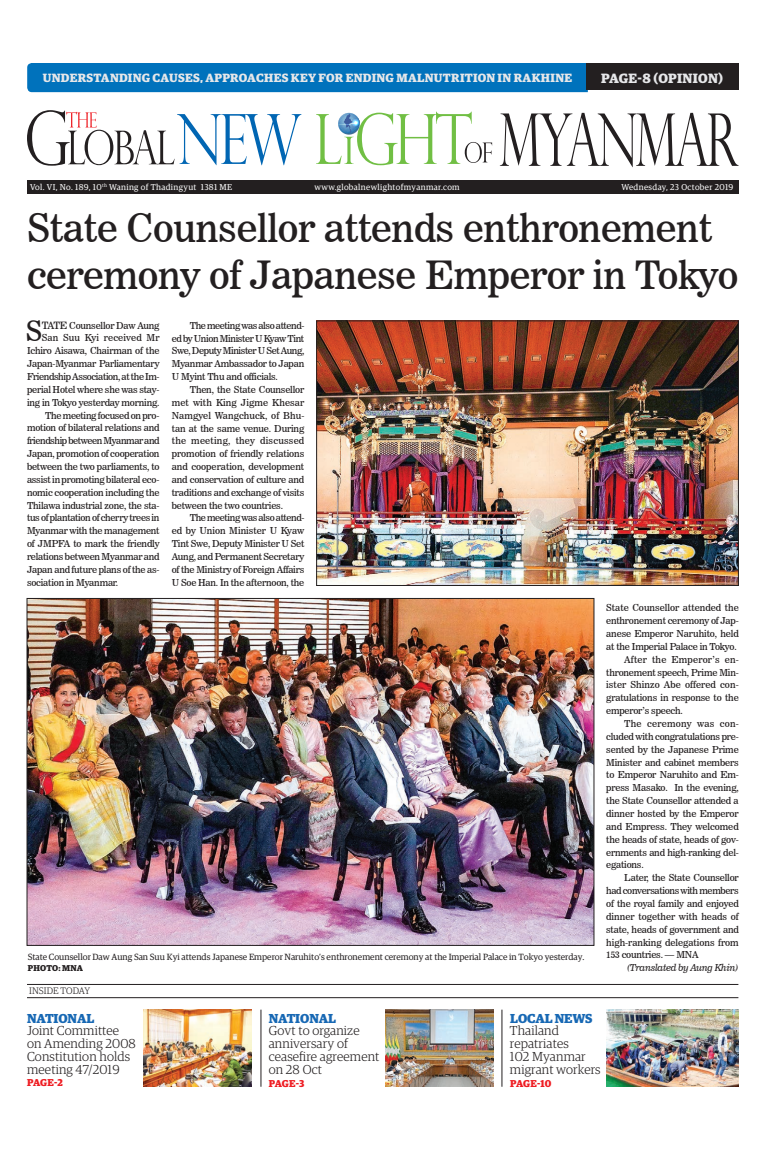
<style>
.page{position:relative;width:773px;height:1152px;background:#fff}
.page>*{position:absolute;margin:0;border:0;box-sizing:border-box;transform-origin:0 0}
.t1{font:38.8px/46.5px "News 706 BT Roman C";letter-spacing:-.01em;color:#231f20}
.t2{font:27.6px "News 706 BT Roman C";color:#231f20}
.t3{font:700 13.5px "Guardian Egyp";letter-spacing:.02em;color:#e6e7e9}
.t4{font:300 13px/12.8px "Guardian Egyp";letter-spacing:.01em;color:#231f20}
.t5{font:700 13px "Guardian Egyp";letter-spacing:-.005em;color:#1768b4}
.t6{font:700 12px "Guardian Egyp";letter-spacing:.025em;color:#e6e7e9}
.t7{font:700 10px "Guardian Egyp";letter-spacing:-.01em;color:#ee1d23}
.t8{font:9.5px/12.9px "News 706 BT Roman C";letter-spacing:-.02em;color:#231f20;text-align:justify}
.t9{font:9.5px "News 706 BT Roman C";color:#231f20}
.t10{font:9.5px "News 706 BT Roman C";letter-spacing:.02em;color:#231f20}
.t11{font:9.5px "News 706 BT Roman C";letter-spacing:-.04em;color:#231f20}
.t12{font:9.5px "News 706 BT Roman C";letter-spacing:-.045em;color:#231f20}
.t13{font:9.5px "News 706 BT Roman C";letter-spacing:.005em;color:#231f20}
.t14{font:9.5px "News 706 BT Italic C";letter-spacing:-.02em;color:#231f20}
.t15{font:9.5px "News 706 BT Roman C";letter-spacing:.015em;color:#231f20}
.t16{font:300 9.5px "Guardian Egyp";letter-spacing:.01em;color:#231f20}
.t17{font:9px "Guardian Egyp";color:#231f20}
.t18{font:8.5px "Guardian Egyp";letter-spacing:.04em;color:#fff}
.t19{font:700 8.5px "Guardian Egyp";letter-spacing:.02em;color:#231f20}
.s1{font-size:10px}
</style>
<div class="page">
<div style="left:27px;top:63px;width:561px;height:29px;background:#0072bc"></div>
<div style="left:586px;top:63px;width:152px;height:27px;background:#231f20"></div>
<div style="left:27px;top:180px;width:711px;height:14px;background:#231f20"></div>
<svg style="left:27px;top:110px;width:274px;height:56px"></svg>
<svg style="left:500px;top:113px;width:238px;height:54px"></svg>
<svg style="left:316px;top:112px;width:176px;height:53px"></svg>
<hr style="left:27px;top:998px;width:711px;height:1px;background:#231f20">
<hr style="left:501px;top:1010px;width:1px;height:77px;background:#231f20">
<hr style="left:261px;top:1010px;width:1px;height:77px;background:#231f20">
<hr style="left:27px;top:984px;width:711px;height:1px;background:#231f20">
<img style="left:318px;top:323px;width:418px;height:261px">
<div style="left:316px;top:321px;width:422px;height:265px;border:1px solid #231f20"></div>
<img style="left:29px;top:600px;width:563px;height:344px">
<img style="left:143px;top:1010px;width:108px;height:77px">
<img style="left:385px;top:1010px;width:108px;height:77px">
<img style="left:606px;top:1010px;width:132px;height:77px">
<p class="t6" style="left:43px;top:69px;width:531px">UNDERSTANDING CAUSES, APPROACHES KEY FOR ENDING MALNUTRITION IN RAKHINE</p>
<h3 class="t3" style="left:601px;top:68px;width:123px">PAGE-8 (OPINION)</h3>
<p class="t18" style="left:30px;top:181px;width:204px">Vol. VI, No. 189, 10<sup>th</sup> Waning of Thadingyut 1381 ME</p>
<p class="t18" style="left:314px;top:181px;width:147px">www.globalnewlightofmyanmar.com</p>
<p class="t18" style="left:621px;top:181px;width:113px">Wednesday, 23 October 2019</p>
<h1 class="t1" style="left:27px;top:205px;width:713px">State Counsellor attends enthronement ceremony of Japanese Emperor in Tokyo</h1>
<h2 class="t2" style="left:26px;top:315px;width:18px">S</h2>
<p class="t8" style="left:42px;top:319px;width:119px"><span class="s1">TATE</span> Counsellor Daw Aung</p>
<p class="t15" style="left:42px;top:332px;width:119px">San Suu Kyi received Mr</p>
<p class="t8" style="left:27px;top:344px;width:134px">Ichiro Aisawa, Chairman of the</p>
<p class="t8" style="left:27px;top:357px;width:134px">Japan-Myanmar Parliamentary</p>
<p class="t11" style="left:27px;top:371px;width:134px">Friendship Association, at the Im-</p>
<p class="t8" style="left:27px;top:383px;width:134px">perial Hotel where she was stay-</p>
<p class="t8" style="left:27px;top:396px;width:134px">ing in Tokyo yesterday morning.</p>
<p class="t8" style="left:45px;top:409px;width:116px">The meeting focused on pro-</p>
<p class="t8" style="left:27px;top:422px;width:134px">motion of bilateral relations and</p>
<p class="t12" style="left:27px;top:435px;width:134px">friendship between Myanmar and</p>
<p class="t8" style="left:27px;top:447px;width:134px">Japan, promotion of cooperation</p>
<p class="t8" style="left:27px;top:460px;width:134px">between the two parliaments, to</p>
<p class="t8" style="left:27px;top:473px;width:134px">assist in promoting bilateral eco-</p>
<p class="t8" style="left:27px;top:486px;width:134px">nomic cooperation including the</p>
<p class="t8" style="left:27px;top:499px;width:134px">Thilawa industrial zone, the sta-</p>
<p class="t8" style="left:27px;top:512px;width:134px">tus of plantation of cherry trees in</p>
<p class="t8" style="left:27px;top:524px;width:134px">Myanmar with the management</p>
<p class="t8" style="left:27px;top:537px;width:134px">of JMPFA to mark the friendly</p>
<p class="t8" style="left:27px;top:550px;width:134px">relations between Myanmar and</p>
<p class="t8" style="left:27px;top:563px;width:134px">Japan and future plans of the as-</p>
<p class="t8" style="left:27px;top:576px;width:93px">sociation in Myanmar.</p>
<p class="t8" style="left:172px;top:319px;width:134px;text-indent:18px">The meeting was also attend&shy;ed by Union Minister U Kyaw Tint Swe, Deputy Minister U Set Aung, Myanmar Ambassador to Japan U Myint Thu and officials.</p>
<p class="t8" style="left:172px;top:383px;width:134px;text-indent:18px">Then, the State Counsellor met with King Jigme Khesar Namgyel Wangchuck, of Bhu&shy;tan at the same venue. During the meeting, they discussed promotion of friendly relations and cooperation, development and conservation of culture and traditions and exchange of visits between the two countries.</p>
<p class="t8" style="left:172px;top:512px;width:134px;text-indent:18px">The meeting was also attend&shy;ed by Union Minister U Kyaw Tint Swe, Deputy Minister U Set Aung, and Permanent Secretary of the Ministry of Foreign Affairs U Soe Han. In the afternoon, the</p>
<p class="t17" style="left:28px;top:951px;width:558px">State Counsellor Daw Aung San Suu Kyi attends Japanese Emperor Naruhito’s enthronement ceremony at the Imperial Palace in Tokyo yesterday.</p>
<p class="t19" style="left:28px;top:961px;width:57px">PHOTO: MNA</p>
<p class="t9" style="left:606px;top:602px;width:134px">State Counsellor attended the</p>
<p class="t8" style="left:606px;top:614px;width:134px">enthronement ceremony of Jap-</p>
<p class="t8" style="left:606px;top:627px;width:134px">anese Emperor Naruhito, held</p>
<p class="t8" style="left:606px;top:640px;width:132px">at the Imperial Palace in Tokyo.</p>
<p class="t10" style="left:624px;top:654px;width:116px">After the Emperor’s en-</p>
<p class="t8" style="left:606px;top:666px;width:134px">thronement speech, Prime Min-</p>
<p class="t13" style="left:606px;top:679px;width:134px">ister Shinzo Abe offered con-</p>
<p class="t8" style="left:606px;top:691px;width:134px">gratulations in response to the</p>
<p class="t8" style="left:606px;top:704px;width:78px">emperor’s speech.</p>
<p class="t10" style="left:624px;top:718px;width:116px">The ceremony was con-</p>
<p class="t8" style="left:606px;top:730px;width:134px">cluded with congratulations pre-</p>
<p class="t8" style="left:606px;top:743px;width:134px">sented by the Japanese Prime</p>
<p class="t8" style="left:606px;top:756px;width:134px">Minister and cabinet members</p>
<p class="t8" style="left:606px;top:769px;width:134px">to Emperor Naruhito and Em-</p>
<p class="t8" style="left:606px;top:781px;width:134px">press Masako. In the evening,</p>
<p class="t8" style="left:606px;top:794px;width:134px">the State Counsellor attended a</p>
<p class="t8" style="left:606px;top:807px;width:134px">dinner hosted by the Emperor</p>
<p class="t8" style="left:606px;top:820px;width:134px">and Empress. They welcomed</p>
<p class="t8" style="left:606px;top:833px;width:134px">the heads of state, heads of gov-</p>
<p class="t8" style="left:606px;top:846px;width:134px">ernments and high-ranking del-</p>
<p class="t8" style="left:606px;top:858px;width:39px">egations.</p>
<p class="t8" style="left:624px;top:871px;width:116px">Later, the State Counsellor</p>
<p class="t8" style="left:606px;top:884px;width:134px">had conversations with members</p>
<p class="t8" style="left:606px;top:897px;width:134px">of the royal family and enjoyed</p>
<p class="t9" style="left:606px;top:911px;width:134px">dinner together with heads of</p>
<p class="t8" style="left:606px;top:923px;width:134px">state, heads of government and</p>
<p class="t8" style="left:606px;top:936px;width:134px">high-ranking delegations from</p>
<p class="t8" style="left:606px;top:948px;width:94px">153 countries. — MNA</p>
<p class="t14" style="left:626px;top:962px;width:114px">(Translated by Aung Khin)</p>
<p class="t16" style="left:29px;top:985px;width:62px">INSIDE TODAY</p>
<h3 class="t5" style="left:27px;top:1008px;width:69px">NATIONAL</h3>
<h3 class="t4" style="left:27px;top:1024px;width:110px">Joint Committee on Amending 2008<br>Constitution holds meeting 47/2019</h3>
<p class="t7" style="left:27px;top:1075px;width:37px">PAGE-2</p>
<h3 class="t5" style="left:269px;top:1008px;width:69px">NATIONAL</h3>
<h3 class="t4" style="left:269px;top:1024px;width:112px">Govt to organize anniversary of ceasefire agreement on 28 Oct</h3>
<p class="t7" style="left:269px;top:1076px;width:37px">PAGE-3</p>
<h3 class="t5" style="left:510px;top:1008px;width:84px">LOCAL NEWS</h3>
<h3 class="t4" style="left:510px;top:1024px;width:92px">Thailand repatriates<br>102 Myanmar migrant workers</h3>
<p class="t7" style="left:510px;top:1076px;width:43px">PAGE-10</p>
</div>
